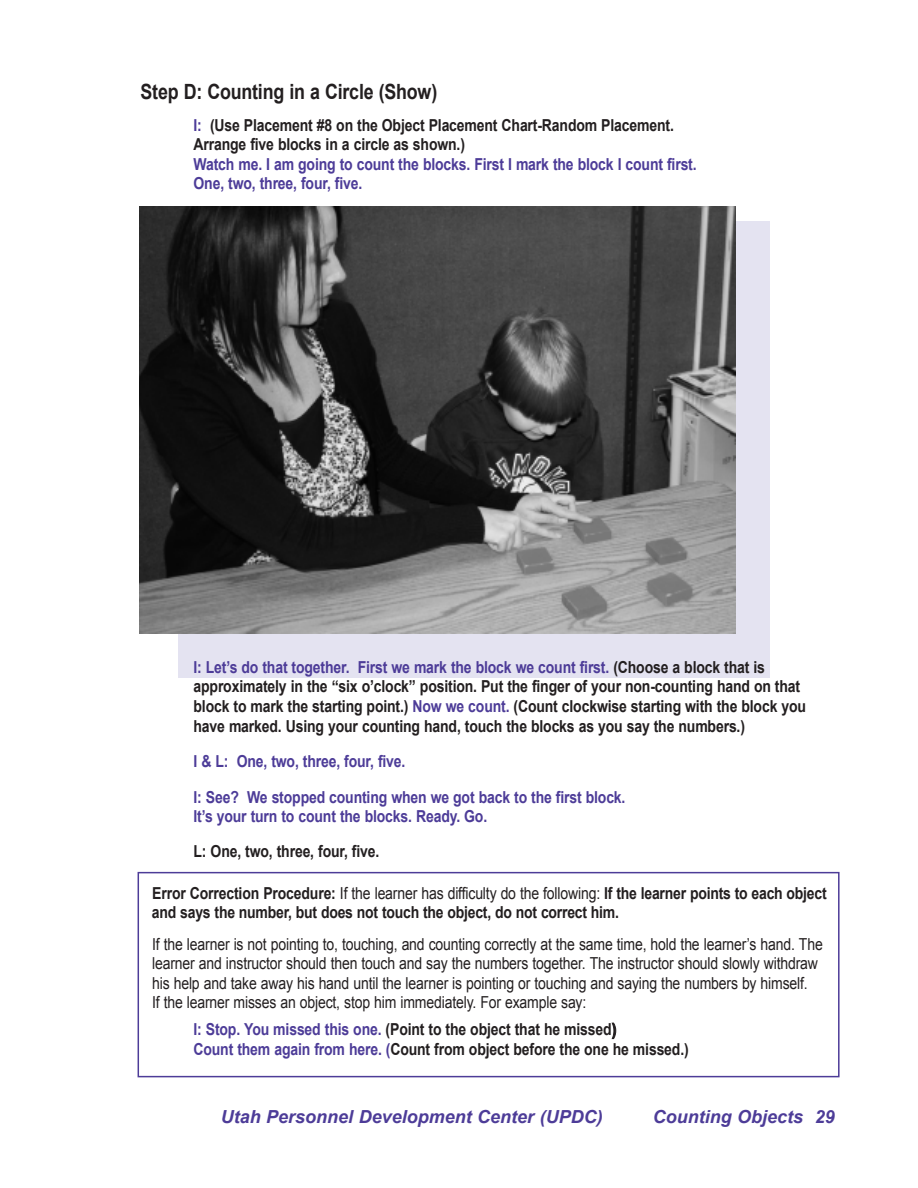
<style>
.page{position:relative;width:918px;height:1188px;background:#fff}
.page>*{position:absolute;margin:0;border:0;box-sizing:border-box;transform-origin:0 0}
.t1{font:700 21px "Arial";letter-spacing:-.01em;color:#231f20;scale:.85 1}
.t2{font:italic 700 18px "Arial";color:#4d3c98}
.t3{font:700 16.5px/19.5px "Arial";letter-spacing:-.01em;color:#231f20;scale:.85 1}
.t4{font:16.5px/19.5px "Arial";letter-spacing:-.01em;color:#231f20;scale:.85 1}
.t5{font:700 16.5px/19.5px "Arial";letter-spacing:-.01em;color:#4d3c98;scale:.85 1}
.s1{color:#4d3c98}
.s2{font-weight:400}
</style>
<div class="page">
<div style="left:179px;top:222px;width:591px;height:456px;background:#e4e3f1"></div>
<img style="left:139px;top:207px;width:597px;height:426px">
<div style="left:138px;top:872px;width:702px;height:205px;border:2px solid #4d3c98"></div>
<p class="t1" style="left:141px;top:80px;width:351px">Step D: Counting in a Circle (Show)</p>
<p class="t3" style="left:194px;top:115px;width:567px"><span class="s1">I:</span> (Use Placement #8 on the Object Placement Chart-Random Placement.<br>Arrange five blocks in a circle as shown.)</p>
<p class="t5" style="left:194px;top:154px;width:593px">Watch me. I am going to count the blocks. First I mark the block I count first.<br>One, two, three, four, five.</p>
<p class="t3" style="left:194px;top:657px;width:722px"><span class="s1">I: Let’s do that together. First we mark the block we count first.</span> (Choose a block that is approximately in the “six o’clock” position. Put the finger of your non-counting hand on that block to mark the starting point.) <span class="s1">Now we count.</span> (Count clockwise starting with the block you have marked. Using your counting hand, touch the blocks as you say the numbers.)</p>
<p class="t5" style="left:194px;top:743px;width:510px;line-height:36px">I &amp; L: One, two, three, four, five.<br>I: See? We stopped counting when we got back to the first block.</p>
<p class="t5" style="left:194px;top:807px;width:347px">It’s your turn to count the blocks. Ready. Go.</p>
<p class="t3" style="left:194px;top:841px;width:220px">L: One, two, three, four, five.</p>
<p class="t3" style="left:152px;top:883px;width:795px">Error Correction Procedure: <span class="s2">If the learner has difficulty do the following:</span> If the learner points to each object and says the number, but does not touch the object, do not correct him.</p>
<p class="t4" style="left:152px;top:934px;width:791px">If the learner is not pointing to, touching, and counting correctly at the same time, hold the learner’s hand. The learner and instructor should then touch and say the numbers together. The instructor should slowly withdraw his help and take away his hand until the learner is pointing or touching and saying the numbers by himself.<br>If the learner misses an object, stop him immediately. For example say:</p>
<p class="t3" style="left:193px;top:1020px;width:584px"><span class="s1">I: Stop. You missed this one.</span> (Point to the object that he missed)<br><span class="s1">Count them again from here. (</span>Count from object before the one he missed.)</p>
<p class="t2" style="left:221px;top:1107px;width:384px">Utah Personnel Development Center (UPDC)</p>
<p class="t2" style="left:653px;top:1107px;width:184px">Counting Objects 29</p>
</div>
